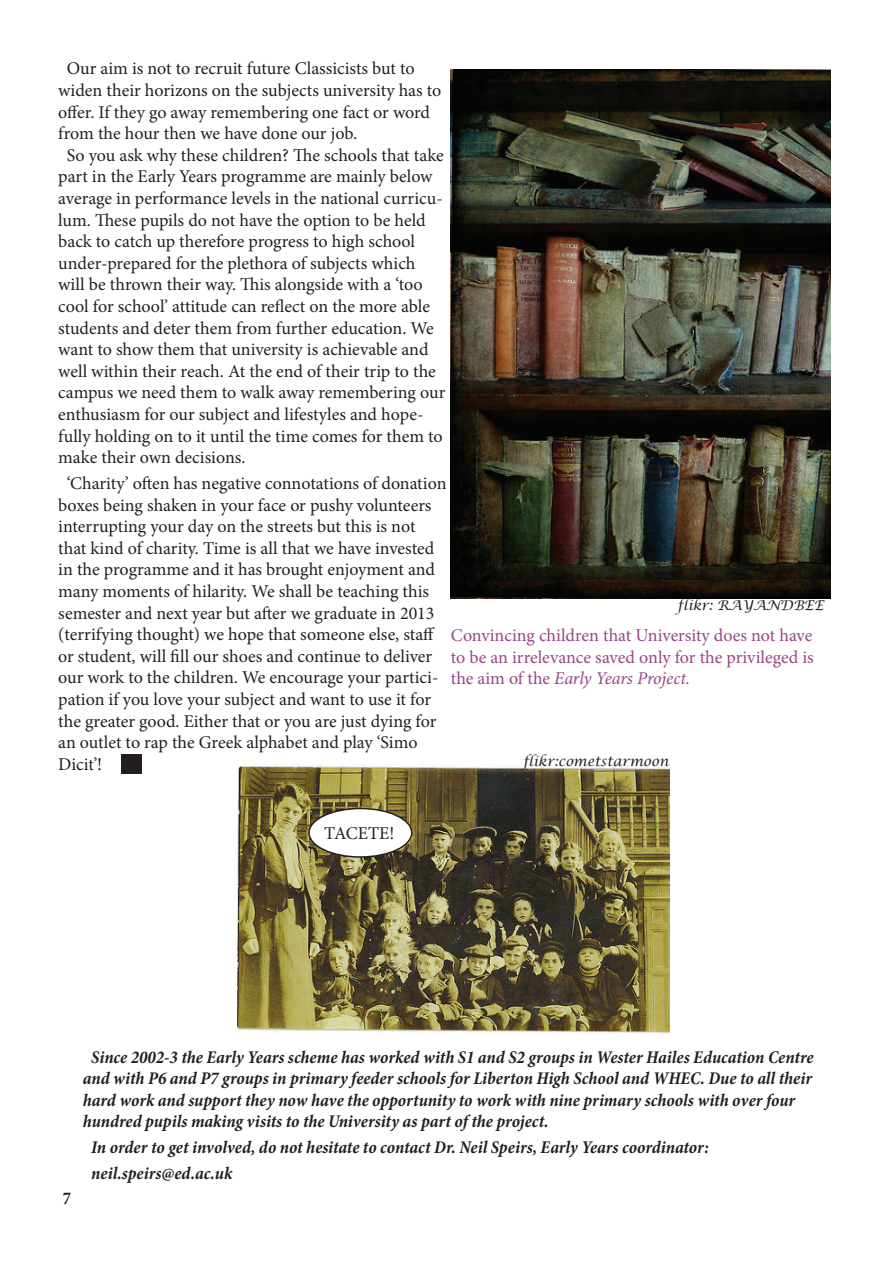
<style>
.page{position:relative;width:893px;height:1263px;background:#fff}
.page>*{position:absolute;margin:0;border:0;box-sizing:border-box;transform-origin:0 0}
.t1{font:18px/21.6px "Minion Pro";letter-spacing:-.005em;color:#231f20}
.t2{font:italic 700 condensed 18px/21.6px "Minion Pro";letter-spacing:-.005em;color:#231f20}
.t3{font:18px/21.6px "Minion Pro";letter-spacing:-.005em;color:#974687;text-align:justify}
.t4{font:700 condensed 18px "Minion Pro";color:#231f20}
.t5{font:italic 13.5px "Lucida Calligraphy";color:#231f20}
.s1{font-style:italic}
</style>
<div class="page">
<img style="left:451px;top:70px;width:379px;height:528px">
<img style="left:238px;top:764px;width:432px;height:270px">
<div style="left:309px;top:808px;width:103px;height:49px;background:#fff;border-radius:50%"></div>
<div style="left:308px;top:808px;width:104px;height:50px;border:2px solid #231f20;border-radius:50%"></div>
<div style="left:121px;top:755px;width:21px;height:19px;background:#231f20"></div>
<p class="t1" style="left:67px;top:58px;width:349px">Our aim is not to recruit future Classicists but to</p>
<p class="t1" style="left:58px;top:79px;width:385px">widen their horizons on the subjects university has to</p>
<p class="t1" style="left:58px;top:101px;width:373px">offer. If they go away remembering one fact or word</p>
<p class="t1" style="left:58px;top:123px;width:300px">from the hour then we have done our job.</p>
<p class="t1" style="left:67px;top:144px;width:379px">So you ask why these children? The schools that take</p>
<p class="t1" style="left:58px;top:166px;width:376px">part in the Early Years programme are mainly below</p>
<p class="t1" style="left:58px;top:187px;width:386px">average in performance levels in the national curricu-</p>
<p class="t1" style="left:58px;top:209px;width:369px">lum. These pupils do not have the option to be held</p>
<p class="t1" style="left:58px;top:231px;width:358px">back to catch up therefore progress to high school</p>
<p class="t1" style="left:58px;top:252px;width:359px">under-prepared for the plethora of subjects which</p>
<p class="t1" style="left:58px;top:274px;width:366px">will be thrown their way. This alongside with a ‘too</p>
<p class="t1" style="left:58px;top:295px;width:373px">cool for school’ attitude can reflect on the more able</p>
<p class="t1" style="left:58px;top:317px;width:377px">students and deter them from further education. We</p>
<p class="t1" style="left:58px;top:339px;width:372px">want to show them that university is achievable and</p>
<p class="t1" style="left:58px;top:360px;width:379px">well within their reach. At the end of their trip to the</p>
<p class="t1" style="left:58px;top:382px;width:389px">campus we need them to walk away remembering our</p>
<p class="t1" style="left:58px;top:403px;width:367px">enthusiasm for our subject and lifestyles and hope-</p>
<p class="t1" style="left:58px;top:425px;width:386px">fully holding on to it until the time comes for them to</p>
<p class="t1" style="left:58px;top:447px;width:189px">make their own decisions.</p>
<p class="t1" style="left:58px;top:473px;width:390px;text-indent:8px">‘Charity’ often has negative connotations of donation boxes being shaken in your face or pushy volunteers interrupting your day on the streets but this is not that kind of charity. Time is all that we have invested in the programme and it has brought enjoyment and many moments of hilarity. We shall be teaching this semester and next year but after we graduate in 2013 (terrifying thought) we hope that someone else, staff or student, will fill our shoes and continue to deliver our work to the children. We encourage your partici&shy;pation if you love your subject and want to use it for the greater good. Either that or you are just dying for an outlet to rap the Greek alphabet and play ‘Simo Dicit’!</p>
<p class="t5" style="left:678px;top:597px;width:148px">flikr: RAYANDBEE</p>
<p class="t3" style="left:451px;top:625px;width:364px">Convincing children that University does not have to be an irrelevance saved only for the privileged is the aim of the <span class="s1">Early Years Project.</span></p>
<p class="t5" style="left:523px;top:753px;width:147px">flikr:cometstarmoon</p>
<p class="t1" style="left:324px;top:822px;width:72px">TACETE!</p>
<p class="t4" style="left:63px;top:1185px;width:10px">7</p>
<p class="t2" style="left:83px;top:1046px;width:732px;text-indent:8px">Since 2002-3 the Early Years scheme has worked with S1 and S2 groups in Wester Hailes Education Centre and with P6 and P7 groups in primary feeder schools for Liberton High School and WHEC. Due to all their hard work and support they now have the opportunity to work with nine primary schools with over four hundred pupils making visits to the University as part of the project.</p>
<p class="t2" style="left:91px;top:1134px;width:619px;line-height:25.8px">In order to get involved, do not hesitate to contact Dr. Neil Speirs, Early Years coordinator: neil.speirs@ed.ac.uk</p>
</div>
